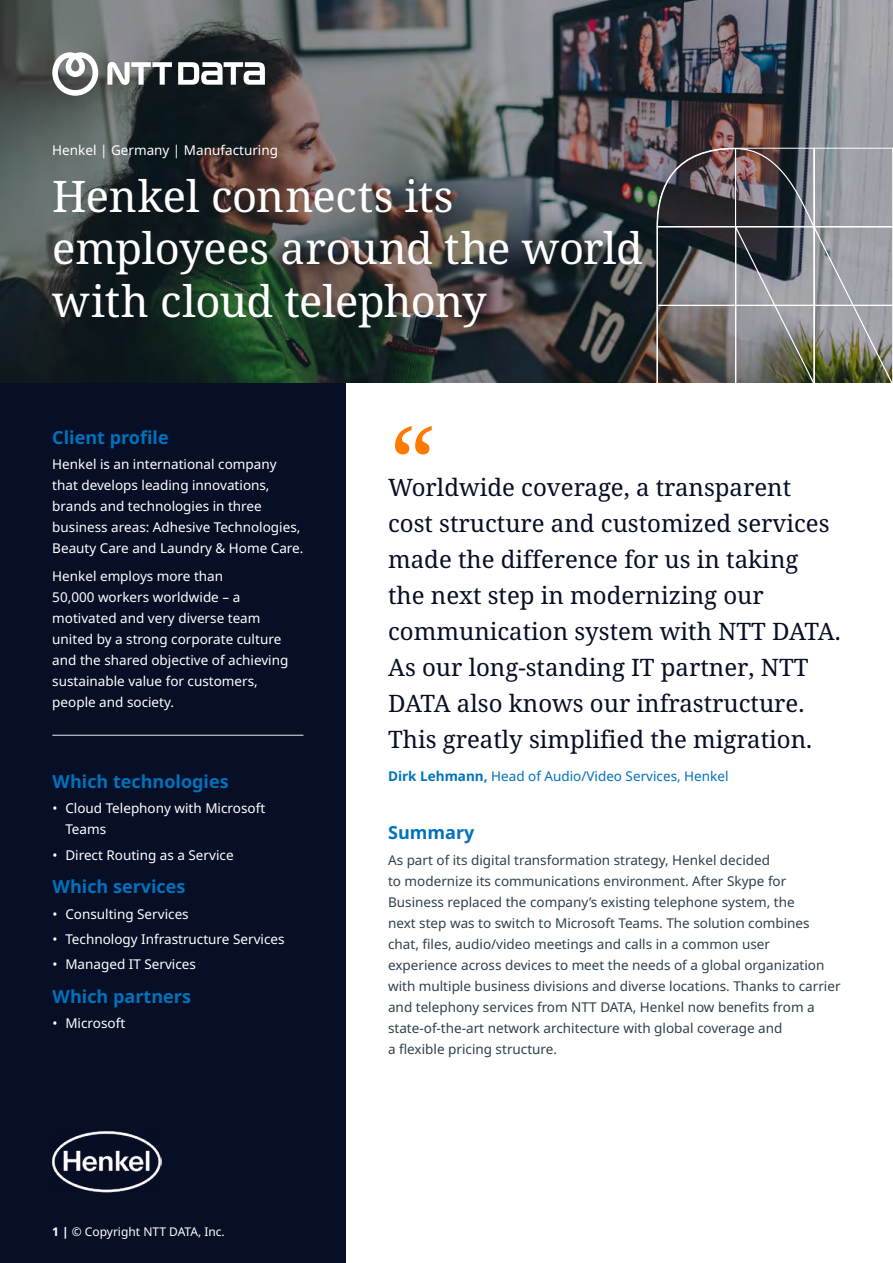
<style>
.page{position:relative;width:893px;height:1263px;background:#fff}
.page>*{position:absolute;margin:0;border:0;box-sizing:border-box;transform-origin:0 0}
.t1{font:43.5px/52.5px "Noto Serif";letter-spacing:-.01em;color:#fff}
.t2{font:24px/36px "Noto Serif";color:#070f26}
.t3{font:700 18px "Noto Sans";color:#0072bc}
.t4{font:13.5px/21px "Noto Sans";color:#2e404d}
.t5{font:13.5px/21px "Noto Sans";color:#fff}
.t6{font:13.5px "Noto Sans";color:#0072bc}
.t7{font:12px "Noto Sans";color:#fff}
.s1{font-weight:700}
</style>
<div class="page">
<div style="left:0;top:383px;width:346px;height:880px;background:#070f26"></div>
<hr style="left:52px;top:735px;width:251px;height:1px;background:#e8e8e8">
<svg style="left:395px;top:426px;width:37px;height:28px"></svg>
<img style="left:0;top:0;width:893px;height:383px">
<img style="left:656px;top:147px;width:237px;height:236px">
<svg style="left:52px;top:52px;width:46px;height:44px"></svg>
<svg style="left:178px;top:62px;width:87px;height:23px"></svg>
<svg style="left:107px;top:62px;width:65px;height:23px"></svg>
<img style="left:52px;top:1131px;width:110px;height:62px">
<p class="t5" style="left:52px;top:140px;width:227px">Henkel | Germany | Manufacturing</p>
<h1 class="t1" style="left:52px;top:171px;width:592px">Henkel connects its employees around the world with cloud telephony</h1>
<h3 class="t3" style="left:52px;top:425px;width:118px">Client profile</h3>
<p class="t5" style="left:52px;top:454px;width:253px">Henkel is an international company that develops leading innovations, brands and technologies in three business areas: Adhesive Technologies, Beauty Care and Laundry &amp; Home Care.</p>
<p class="t5" style="left:52px;top:566px;width:238px">Henkel employs more than<br>50,000 workers worldwide – a motivated and very diverse team united by a strong corporate culture and the shared objective of achieving sustainable value for customers, people and society.</p>
<h3 class="t3" style="left:53px;top:769px;width:178px">Which technologies</h3>
<p class="t5" style="left:65px;top:798px;width:201px;text-indent:-13px">• Cloud Telephony with Microsoft<br>Teams</p>
<p class="t5" style="left:53px;top:844px;width:182px">• Direct Routing as a Service</p>
<h3 class="t3" style="left:53px;top:874px;width:134px">Which services</h3>
<p class="t5" style="left:53px;top:903px;width:138px">• Consulting Services</p>
<p class="t5" style="left:53px;top:929px;width:233px">• Technology Infrastructure Services</p>
<p class="t5" style="left:53px;top:954px;width:145px">• Managed IT Services</p>
<h3 class="t3" style="left:53px;top:983px;width:140px">Which partners</h3>
<p class="t5" style="left:53px;top:1013px;width:74px">• Microsoft</p>
<p class="t7" style="left:52px;top:1223px;width:174px"><span class="s1">1 |</span> © Copyright NTT DATA, Inc.</p>
<p class="t2" style="left:388px;top:470px;width:454px">Worldwide coverage, a transparent cost structure and customized services made the difference for us in taking the next step in modernizing our communication system with NTT DATA.<br>As our long-standing IT partner, NTT DATA also knows our infrastructure.<br>This greatly simplified the migration.</p>
<p class="t6" style="left:388px;top:766px;width:342px"><span class="s1">Dirk Lehmann,</span> Head of Audio/Video Services, Henkel</p>
<h3 class="t3" style="left:388px;top:820px;width:88px">Summary</h3>
<p class="t4" style="left:388px;top:850px;width:454px">As part of its digital transformation strategy, Henkel decided<br>to modernize its communications environment. After Skype for Business replaced the company’s existing telephone system, the<br>next step was to switch to Microsoft Teams. The solution combines chat, files, audio/video meetings and calls in a common user experience across devices to meet the needs of a global organization with multiple business divisions and diverse locations. Thanks to carrier and telephony services from NTT DATA, Henkel now benefits from a state-of-the-art network architecture with global coverage and<br>a flexible pricing structure.</p>
</div>
